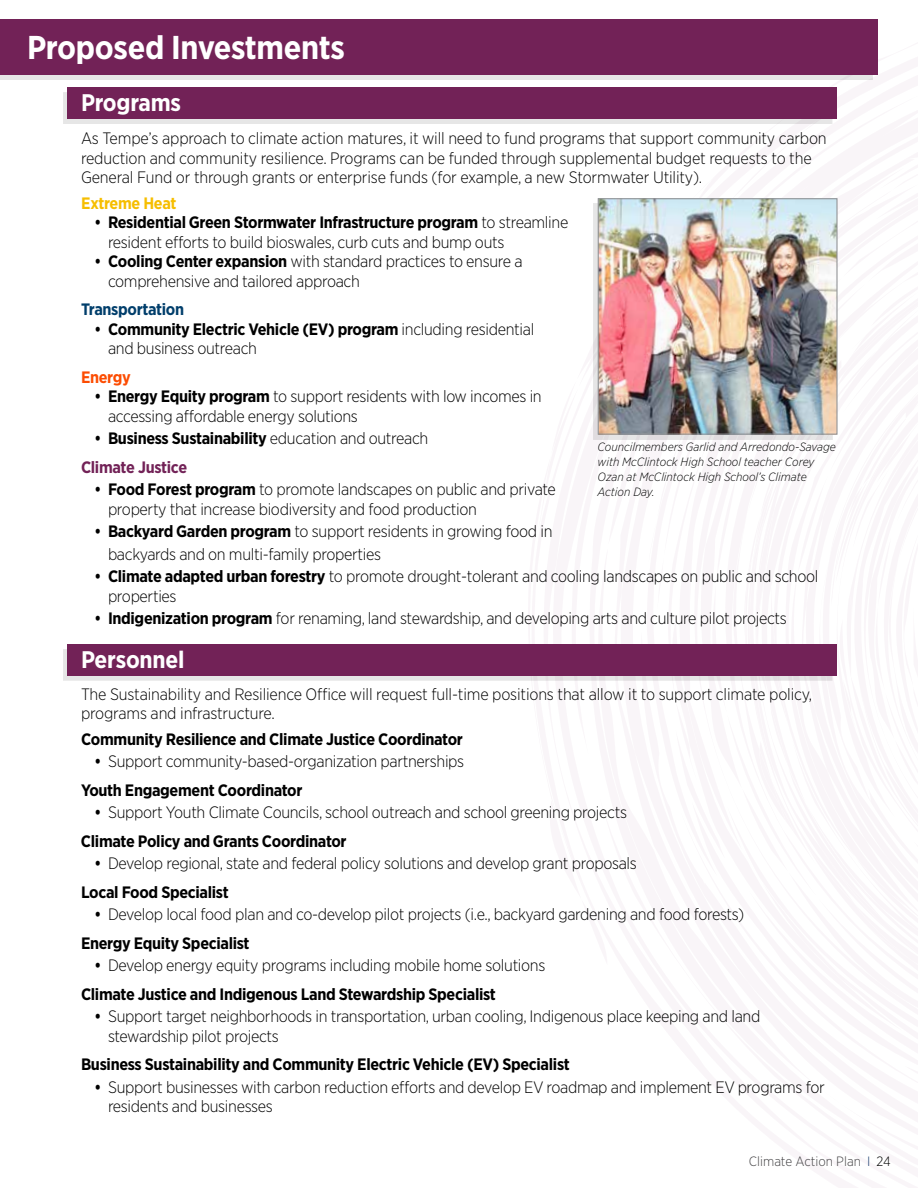
<style>
.page{position:relative;width:918px;height:1188px;background:#fff}
.page>*{position:absolute;margin:0;border:0;box-sizing:border-box;transform-origin:0 0}
.t1{font:700 33px "Gotham Narrow";letter-spacing:-.01em;color:#fff}
.t2{font:700 24px "Gotham Narrow";letter-spacing:-.01em;color:#fff}
.t3{font:300 16.5px/19.5px "Gotham Narrow";letter-spacing:-.02em;color:#000}
.t4{font:700 16.5px "Gotham Narrow";letter-spacing:-.02em;color:#000}
.t5{font:700 16.5px/28.5px "Gotham Narrow";letter-spacing:-.02em;color:#000;scale:.9 1}
.t6{font:700 16.5px "Gotham Narrow";letter-spacing:-.02em;color:#003e6b}
.t7{font:700 16.5px "Gotham Narrow";letter-spacing:-.02em;color:#f6be00}
.t8{font:700 16.5px "Gotham Narrow";letter-spacing:-.02em;color:#fc4c02}
.t9{font:300 13.5px "Gotham Narrow";color:#414042}
.t10{font:italic 300 12px/15px "Gotham Narrow";color:#000}
.s1{font-weight:700}
.s2{font-weight:300}
.s3{color:#722257}
.s4{color:#1b3e6f}
.s5{color:#000}
</style>
<div class="page">
<div style="left:0;top:24px;width:873px;height:56px;background:#e6e6e6"></div>
<div style="left:0;top:19px;width:878px;height:56px;background:#722257"></div>
<div style="left:593px;top:203px;width:240px;height:237px;background:#000;opacity:.1"></div>
<img style="left:600px;top:200px;width:236px;height:233px">
<div style="left:598px;top:198px;width:240px;height:237px;border:1px solid #939598"></div>
<div style="left:63px;top:92px;width:769px;height:32px;background:#e6e6e6"></div>
<div style="left:68px;top:88px;width:769px;height:31px;background:#722257"></div>
<div style="left:63px;top:649px;width:769px;height:32px;background:#e6e6e6"></div>
<div style="left:68px;top:644px;width:769px;height:32px;background:#722257"></div>
<h1 class="t1" style="left:27px;top:27px;width:319px">Proposed Investments</h1>
<h2 class="t2" style="left:81px;top:87px;width:102px">Programs</h2>
<p class="t3" style="left:81px;top:128px;width:747px">As Tempe’s approach to climate action matures, it will need to fund programs that support community carbon reduction and community resilience. Programs can be funded through supplemental budget requests to the<br>General Fund or through grants or enterprise funds (for example, a new Stormwater Utility).</p>
<p class="t7" style="left:81px;top:192px;width:97px">Extreme Heat</p>
<p class="t3" style="left:108px;top:212px;width:462px;text-indent:-14px"><span class="s1">• Residential Green Stormwater Infrastructure program</span> to streamline resident efforts to build bioswales, curb cuts and bump outs</p>
<p class="t3" style="left:108px;top:251px;width:416px;text-indent:-14px"><span class="s1">• Cooling Center expansion</span> with standard practices to ensure a comprehensive and tailored approach</p>
<p class="t6" style="left:81px;top:299px;width:105px">Transportation</p>
<p class="t3" style="left:108px;top:319px;width:428px;text-indent:-14px"><span class="s1">• Community Electric Vehicle (EV) program</span> including residential and business outreach</p>
<p class="t8" style="left:81px;top:366px;width:51px">Energy</p>
<p class="t3" style="left:108px;top:386px;width:435px;text-indent:-14px"><span class="s1">• Energy Equity program</span> to support residents with low incomes in accessing affordable energy solutions</p>
<p class="t5" style="left:81px;top:424px;width:388px;text-indent:13px">• Business Sustainability <span class="s2">education and outreach<br></span><span class="s3">Climate Justice</span></p>
<p class="t3" style="left:108px;top:479px;width:449px;text-indent:-14px"><span class="s1">• Food Forest program</span> to promote landscapes on public and private property that increase biodiversity and food production</p>
<p class="t3" style="left:108px;top:520px;width:446px;line-height:22.5px;text-indent:-14px"><span class="s1">• Backyard Garden program</span> to support residents in growing food in backyards and on multi-family properties</p>
<p class="t3" style="left:108px;top:566px;width:712px;text-indent:-14px"><span class="s1">• Climate adapted urban forestry</span> to promote drought-tolerant and cooling landscapes on public and school properties</p>
<p class="t3" style="left:94px;top:608px;width:694px"><span class="s1">• Indigenization program</span> for renaming, land stewardship, and developing arts and culture pilot projects</p>
<p class="t10" style="left:598px;top:439px;width:240px">Councilmembers Garlid and Arredondo-Savage with McClintock High School teacher Corey Ozan at McClintock High School’s Climate Action Day.</p>
<h2 class="t2" style="left:81px;top:644px;width:105px">Personnel</h2>
<p class="t3" style="left:81px;top:684px;width:733px">The Sustainability and Resilience Office will request full-time positions that allow it to support climate policy, programs and infrastructure.</p>
<p class="t4" style="left:81px;top:728px;width:383px">Community Resilience and Climate Justice Coordinator</p>
<p class="t3" style="left:81px;top:747px;width:385px;line-height:28.5px;text-indent:13px"><span class="s1">•</span> Support community-based-organization partnerships<br><span class="s1">Youth Engagement Coordinator</span></p>
<p class="t3" style="left:81px;top:798px;width:548px;line-height:28.5px;text-indent:14px"><span class="s1">•</span> Support Youth Climate Councils, school outreach and school greening projects<br><span class="s1">Climate Policy and Grants Coordinator</span></p>
<p class="t3" style="left:81px;top:849px;width:557px;line-height:28.5px;text-indent:13px"><span class="s1">•</span> Develop regional, state and federal policy solutions and develop grant proposals<br><span class="s1">Local Food Specialist</span></p>
<p class="t3" style="left:81px;top:900px;width:665px;line-height:28.5px;text-indent:13px"><span class="s1">•</span> Develop local food plan and co-develop pilot projects (i.e., backyard gardening and food forests)<br><span class="s1">Energy Equity Specialist</span></p>
<p class="t3" style="left:81px;top:951px;width:466px;line-height:28.5px;text-indent:13px"><span class="s1">•</span> Develop energy equity programs including mobile home solutions<br><span class="s1">Climate Justice and Indigenous Land Stewardship Specialist</span></p>
<p class="t3" style="left:108px;top:1006px;width:654px;text-indent:-14px"><span class="s1">•</span> Support target neighborhoods in transportation, urban cooling, Indigenous place keeping and land stewardship pilot projects</p>
<p class="t4" style="left:81px;top:1054px;width:490px">Business Sustainability and Community Electric Vehicle (EV) Specialist</p>
<p class="t3" style="left:108px;top:1077px;width:718px;text-indent:-14px"><span class="s1">•</span> Support businesses with carbon reduction efforts and develop EV roadmap and implement EV programs for residents and businesses</p>
<p class="t9" style="left:749px;top:1153px;width:143px">Climate Action Plan <span class="s4">I</span> <span class="s5">24</span></p>
</div>
